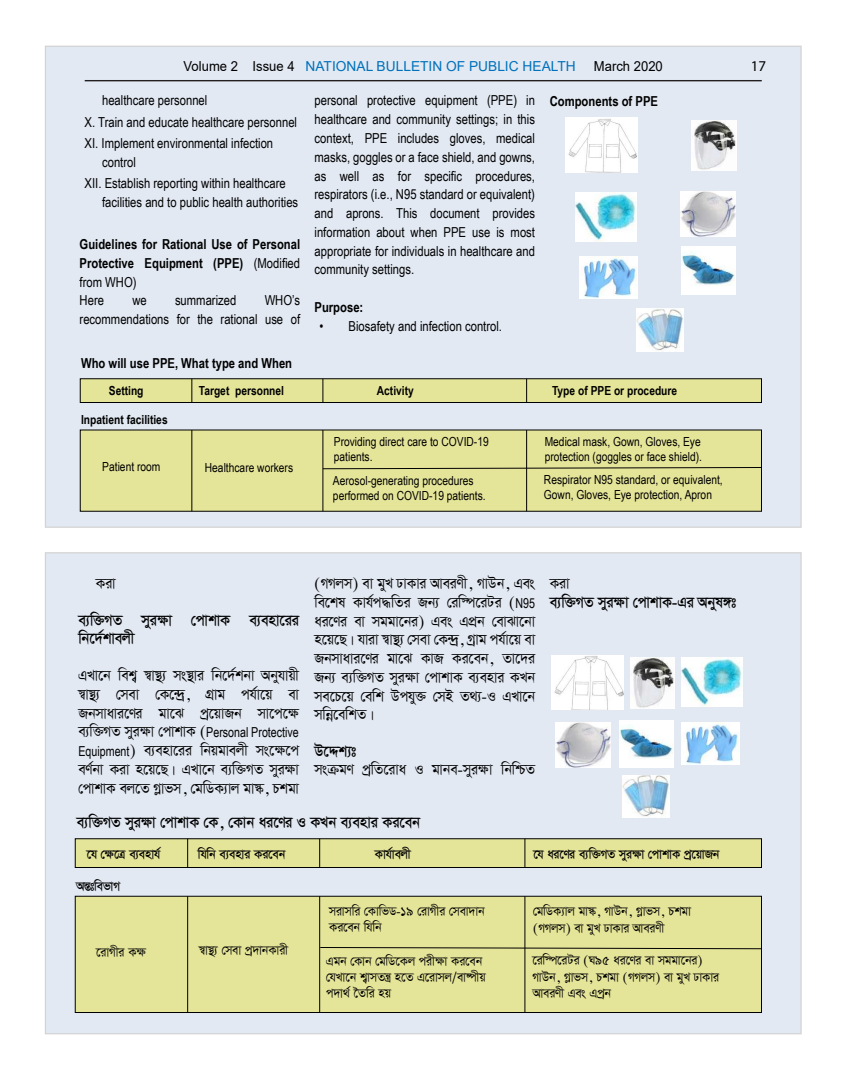
<style>
.page{position:relative;width:846px;height:1080px;background:#fff}
.page>*{position:absolute;margin:0;border:0;box-sizing:border-box;transform-origin:0 0}
.t1{font:700 18.12px/18.1px "Sutonny MJ";color:#000;scale:.95 1}
.t2{font:17.5px/18.8px "Sutonny MJ";color:#000;text-align:justify;scale:.95 1}
.t3{font:15px/16.2px "Sutonny MJ";color:#000;scale:.95 1}
.t4{font:700 15px "Sutonny MJ";color:#000;scale:.95 1}
.t5{font:15px "Myriad Pro";color:#000}
.t6{font:13.75px/18.8px "Arial Narrow";color:#000}
.t7{font:700 13.75px/18.8px "Arial Narrow";color:#000}
.t8{font:13.75px "Arial";color:#0071ba}
.t9{font:13.75px "Arial";color:#000;scale:.95 1}
.t10{font:12.5px/15px "Arial Narrow";color:#000}
.t11{font:700 12.5px "Arial Narrow";color:#000}
.s1{color:#000}
.s2{font-weight:400}
.s3{font-family:"Arial Narrow";font-size:13.75px}
</style>
<div class="page">
<div style="left:45px;top:46px;width:757px;height:482px;background:#e2e9f3"></div>
<div style="left:45px;top:552px;width:757px;height:482px;background:#e2e9f3"></div>
<hr style="left:85px;top:80px;width:677px;height:1px;background:#231f20">
<img style="left:692px;top:120px;width:44px;height:51px">
<img style="left:680px;top:191px;width:56px;height:46px">
<img style="left:681px;top:247px;width:54px;height:47px">
<img style="left:579px;top:256px;width:59px;height:42px">
<img style="left:565px;top:118px;width:73px;height:54px">
<img style="left:636px;top:309px;width:47px;height:42px">
<img style="left:576px;top:192px;width:60px;height:49px">
<img style="left:630px;top:658px;width:45px;height:50px">
<img style="left:555px;top:722px;width:56px;height:46px">
<img style="left:619px;top:720px;width:54px;height:48px">
<img style="left:682px;top:722px;width:58px;height:43px">
<img style="left:552px;top:655px;width:72px;height:55px">
<img style="left:622px;top:775px;width:48px;height:43px">
<img style="left:682px;top:657px;width:60px;height:49px">
<div style="left:80px;top:379px;width:682px;height:24px;background:#e5e59a;border:1px solid #000"></div>
<svg style="left:192px;top:379px;width:1px;height:23px"></svg>
<svg style="left:323px;top:379px;width:1px;height:23px"></svg>
<svg style="left:526px;top:379px;width:1px;height:23px"></svg>
<div style="left:75px;top:896px;width:687px;height:117px;background:#e5e59a;border:1px solid #000"></div>
<hr style="left:187px;top:896px;width:1px;height:116px;background:#000">
<hr style="left:319px;top:896px;width:1px;height:116px;background:#000">
<hr style="left:525px;top:896px;width:1px;height:116px;background:#000">
<div style="left:80px;top:430px;width:682px;height:81px;background:#e5e59a"></div>
<hr style="left:192px;top:430px;width:1px;height:81px;background:#000">
<hr style="left:323px;top:430px;width:1px;height:81px;background:#000">
<hr style="left:526px;top:430px;width:1px;height:81px;background:#000">
<svg style="left:323px;top:467px;width:439px;height:2px"></svg>
<svg style="left:320px;top:947px;width:442px;height:2px"></svg>
<div style="left:75px;top:839px;width:687px;height:29px;background:#e5e59a;border:1px solid #000"></div>
<svg style="left:187px;top:839px;width:1px;height:29px"></svg>
<svg style="left:319px;top:839px;width:1px;height:29px"></svg>
<svg style="left:525px;top:839px;width:1px;height:29px"></svg>
<p class="t8" style="left:184px;top:57px;width:394px"><span class="s1">Volume 2 Issue 4</span> NATIONAL BULLETIN OF PUBLIC HEALTH</p>
<p class="t9" style="left:594px;top:57px;width:74px">March 2020</p>
<p class="t5" style="left:751px;top:57px;width:17px">17</p>
<p class="t6" style="left:85px;top:89px;width:214px;line-height:21.2px;text-indent:18px">healthcare personnel<br>X. Train and educate healthcare personnel<br>XI. Implement environmental infection</p>
<p class="t6" style="left:85px;top:151px;width:203px;line-height:21.2px;text-indent:18px">control<br>XII. Establish reporting within healthcare</p>
<p class="t6" style="left:102px;top:192px;width:198px">facilities and to public health authorities</p>
<p class="t7" style="left:80px;top:234px;width:222px">Guidelines for Rational Use of Personal<br>Protective Equipment (PPE) <span class="s2">(Modified from WHO)<br>Here</span></p>
<p class="t6" style="left:80px;top:291px;width:222px;text-align:right">WHO’s<br>recommendations for the rational use of</p>
<p class="t6" style="left:132px;top:291px;width:16px">we</p>
<p class="t6" style="left:175px;top:291px;width:63px">summarized</p>
<p class="t7" style="left:81px;top:353px;width:213px">Who will use PPE, What type and When</p>
<p class="t6" style="left:315px;top:91px;width:222px;text-align:justify">personal protective equipment (PPE) in healthcare and community settings; in this context, PPE includes gloves, medical masks, goggles or a face shield, and gowns, as well as for specific procedures, respirators (i.e., N95 standard or equivalent) and aprons. This document provides information about when PPE use is most appropriate for individuals in healthcare and community settings.</p>
<p class="t7" style="left:315px;top:297px;width:50px">Purpose:</p>
<p class="t6" style="left:320px;top:316px;width:184px">• Biosafety and infection control.</p>
<p class="t7" style="left:550px;top:91px;width:110px">Components of PPE</p>
<p class="t11" style="left:109px;top:381px;width:36px">Setting</p>
<p class="t11" style="left:199px;top:381px;width:87px">Target personnel</p>
<p class="t11" style="left:377px;top:381px;width:39px">Activity</p>
<p class="t11" style="left:552px;top:381px;width:127px">Type of PPE or procedure</p>
<p class="t11" style="left:81px;top:410px;width:88px">Inpatient facilities</p>
<p class="t10" style="left:102px;top:459px;width:60px">Patient room</p>
<p class="t10" style="left:205px;top:459px;width:90px">Healthcare workers</p>
<p class="t10" style="left:545px;top:433px;width:159px">Medical mask, Gown, Gloves, Eye protection (goggles or face shield).</p>
<p class="t10" style="left:334px;top:434px;width:156px">Providing direct care to COVID-19 patients.</p>
<p class="t10" style="left:333px;top:473px;width:154px">Aerosol-generating procedures performed on COVID-19 patients.</p>
<p class="t10" style="left:544px;top:472px;width:180px">Respirator N95 standard, or equivalent,<br>Gown, Gloves, Eye protection, Apron</p>
<p class="t2" style="left:96px;top:574px;width:22px">KIV</p>
<h1 class="t1" style="left:78px;top:611px;width:234px">E¨W³MZ MYI¶V †CVKVK E¨ENV‡II<br>WB‡`©KVEJX</h1>
<p class="t2" style="left:78px;top:666px;width:234px">GLV‡B WEK¦ ¯^V¯’¨ MS¯’VI WB‡`©KBV ABYHVQX ¯^V¯’¨ †MEV †K‡›`ª, MÖVG CH©V‡Q EV RBMVAVI‡YI GV‡S Cª‡QVRB MV‡C‡¶ E¨W³MZ MYI¶V †CVKVK (<span class="s3">Personal Protective Equipment</span>) E¨ENV‡II WBQGVEJX MS‡¶‡C EY©BV KIV N‡Q‡Q| GLV‡B E¨W³MZ MYI¶V †CVKVK EJ‡Z MØVFM, †GWWK¨VJ GV¯‹, PKGV</p>
<p class="t2" style="left:315px;top:574px;width:234px">(MMJM) EV GYL XVKVI AVEIYX, MVDB, GES WE‡KL KVH©C×WZI RB¨ †IW¯Ú‡IUI (<span class="s3">N95<br></span>AI‡YI EV MGGV‡BI) GES GCÖB †EVSV‡BV N‡Q‡Q| HVIV ¯^V¯’¨ †MEV †K›`ª, MªVG CH©V‡Q EV RBMVAVI‡YI GV‡S KVR KI‡EB, ZV‡`I RB¨ E¨W³MZ MYI¶V †CVKVK E¨ENVI KLB ME‡P‡Q †EWK DCHY³ †MB Z_¨-I GLV‡B MWBŒ‡EWKZ|</p>
<h1 class="t1" style="left:315px;top:742px;width:45px">D‡ÏK¨T</h1>
<p class="t2" style="left:315px;top:760px;width:234px">MSΜGY CªWZ‡IVA I GVBE-MYI¶V WBWÐZ</p>
<p class="t2" style="left:550px;top:574px;width:22px">KIV</p>
<h1 class="t1" style="left:550px;top:593px;width:198px">E¨W³MZ MYI¶V †CVKVK-GI ABYL½T</h1>
<h1 class="t1" style="left:77px;top:813px;width:363px">E¨W³MZ MYI¶V †CVKVK †K, †KVB AI‡YI I KLB E¨ENVI KI‡EB</h1>
<p class="t4" style="left:87px;top:843px;width:84px">‡H †¶‡Î E¨ENVH©</p>
<p class="t4" style="left:198px;top:844px;width:93px">WHWB E¨ENVI KI‡EB</p>
<p class="t4" style="left:375px;top:844px;width:39px">KVH©VEJX</p>
<p class="t4" style="left:533px;top:843px;width:197px">‡H AI‡YI E¨W³MZ MYI¶V †CVKVK Cª‡QVRB</p>
<p class="t4" style="left:76px;top:876px;width:48px">AŠÍTWEFVM</p>
<p class="t3" style="left:96px;top:944px;width:54px">‡IVMXI K¶</p>
<p class="t3" style="left:199px;top:942px;width:95px">¯^V¯’¨ †MEV Cª`VBKVIX</p>
<p class="t3" style="left:329px;top:903px;width:165px">MIVMWI †KVWFW-19 †IVMXI †MEV`VB<br>KI‡EB WHWB</p>
<p class="t3" style="left:533px;top:903px;width:168px">†GWWK¨VJ GV¯‹, MVDB, MØVFM, PKGV (MMJM) EV GYL XVKVI AVEIYX</p>
<p class="t3" style="left:326px;top:953px;width:169px">GGB †KVB †GWW‡KJ CIX¶V KI‡EB †HLV‡B K¦VMZŠ¿N‡Z G‡IVMJ/EV®ÚXQ<br>C`V_©‰ZWI NQ</p>
<p class="t3" style="left:532px;top:953px;width:198px">‡IW¯Ú‡IUI (N95 AI‡YI EV MGGV‡BI)<br>MVDB, MØVFM, PKGV (MMJM) EV GYL XVKVI<br>AVEIYX GES GCªB</p>
</div>
